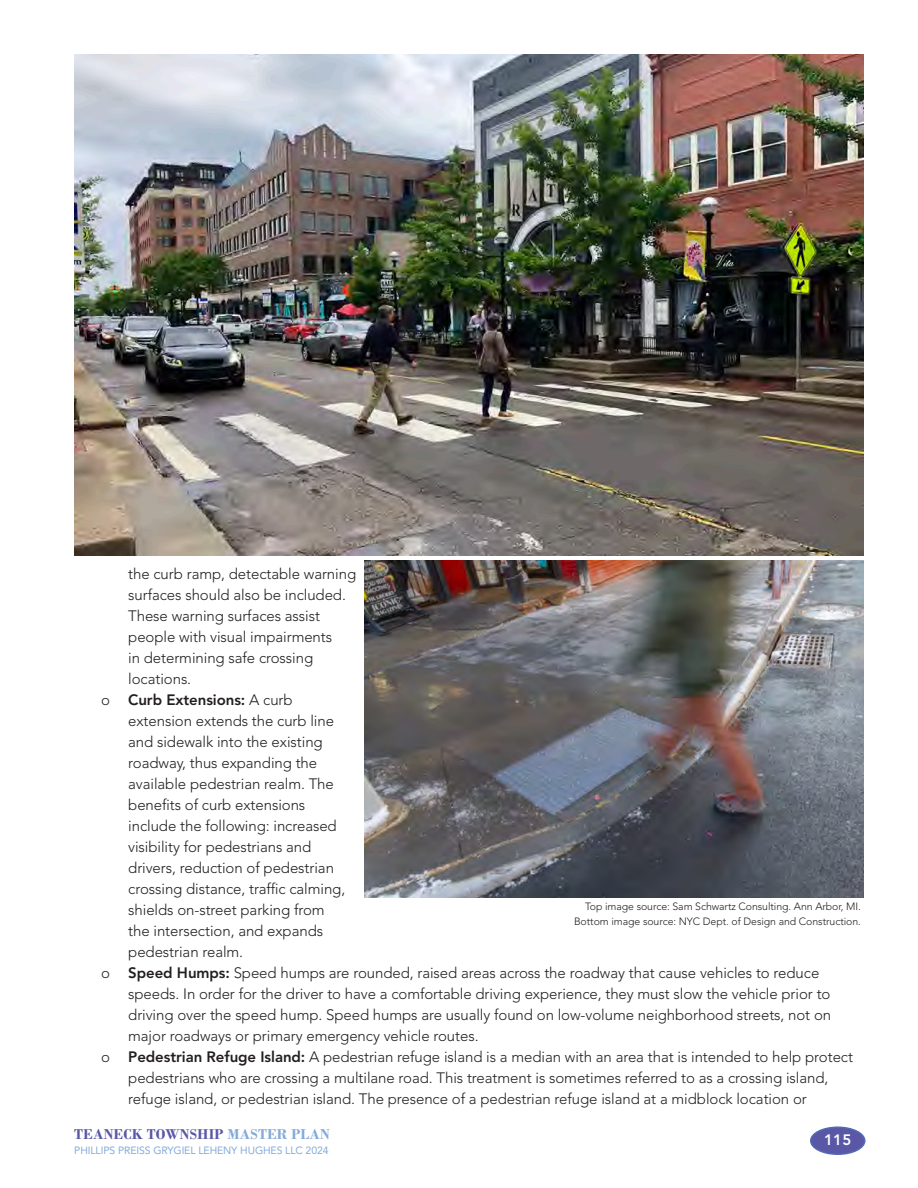
<style>
.page{position:relative;width:918px;height:1188px;background:#fff}
.page>*{position:absolute;margin:0;border:0;box-sizing:border-box;transform-origin:0 0}
.text_double_indent{font:300 15px/21px "Avenir LT Std";letter-spacing:-.005em;color:#231f20}
.t1{font:700 15px "Bodoni";letter-spacing:.01em;color:#5a58a6}
.t2{font:800 15px "Avenir LT Std";color:#fff}
.footnot3{font:300 10.5px "Avenir LT Std";letter-spacing:-.005em;color:#231f20}
.t3{font:10.5px "Avenir LT Std";letter-spacing:-.01em;color:#83aad9}
.s1{font-weight:800}
.s2{color:#83aad9}
</style>
<div class="page">
<div style="left:811px;top:1127px;width:54px;height:27px;background:#5a58a6;border-radius:50%"></div>
<div style="left:810px;top:1126px;width:56px;height:29px;border:2px solid #516bb3;border-radius:50%"></div>
<img style="left:74px;top:54px;width:790px;height:501px">
<img style="left:365px;top:561px;width:499px;height:336px">
<p class="text_double_indent" style="left:128px;top:563px;width:229px">the curb ramp, detectable warning surfaces should also be included.<br>These warning surfaces assist people with visual impairments<br>in determining safe crossing locations.</p>
<p class="text_double_indent" style="left:128px;top:689px;width:219px;text-indent:-27px">o <span class="s1">Curb Extensions:</span> A curb extension extends the curb line and sidewalk into the existing roadway, thus expanding the available pedestrian realm. The benefits of curb extensions include the following: increased visibility for pedestrians and drivers, reduction of pedestrian crossing distance, traffic calming, shields on-street parking from the intersection, and expands pedestrian realm.</p>
<p class="text_double_indent" style="left:128px;top:962px;width:704px;text-indent:-27px">o <span class="s1">Speed Humps:</span> Speed humps are rounded, raised areas across the roadway that cause vehicles to reduce speeds. In order for the driver to have a comfortable driving experience, they must slow the vehicle prior to driving over the speed hump. Speed humps are usually found on low-volume neighborhood streets, not on major roadways or primary emergency vehicle routes.</p>
<p class="text_double_indent" style="left:128px;top:1046px;width:726px;text-indent:-27px">o <span class="s1">Pedestrian Refuge Island:</span> A pedestrian refuge island is a median with an area that is intended to help protect pedestrians who are crossing a multilane road. This treatment is sometimes referred to as a crossing island, refuge island, or pedestrian island. The presence of a pedestrian refuge island at a midblock location or</p>
<p class="footnot3" style="left:585px;top:901px;width:277px">Top image source: Sam Schwartz Consulting. Ann Arbor, MI.</p>
<p class="footnot3" style="left:574px;top:916px;width:288px">Bottom image source: NYC Dept. of Design and Construction.</p>
<p class="t1" style="left:74px;top:1125px;width:257px">TEANECK TOWNSHIP <span class="s2">MASTER PLAN</span></p>
<p class="t3" style="left:74px;top:1144px;width:256px">PHILLIPS PREISS GRYGIEL LEHENY HUGHES LLC 2024</p>
<p class="t2" style="left:824px;top:1131px;width:28px">115</p>
</div>
